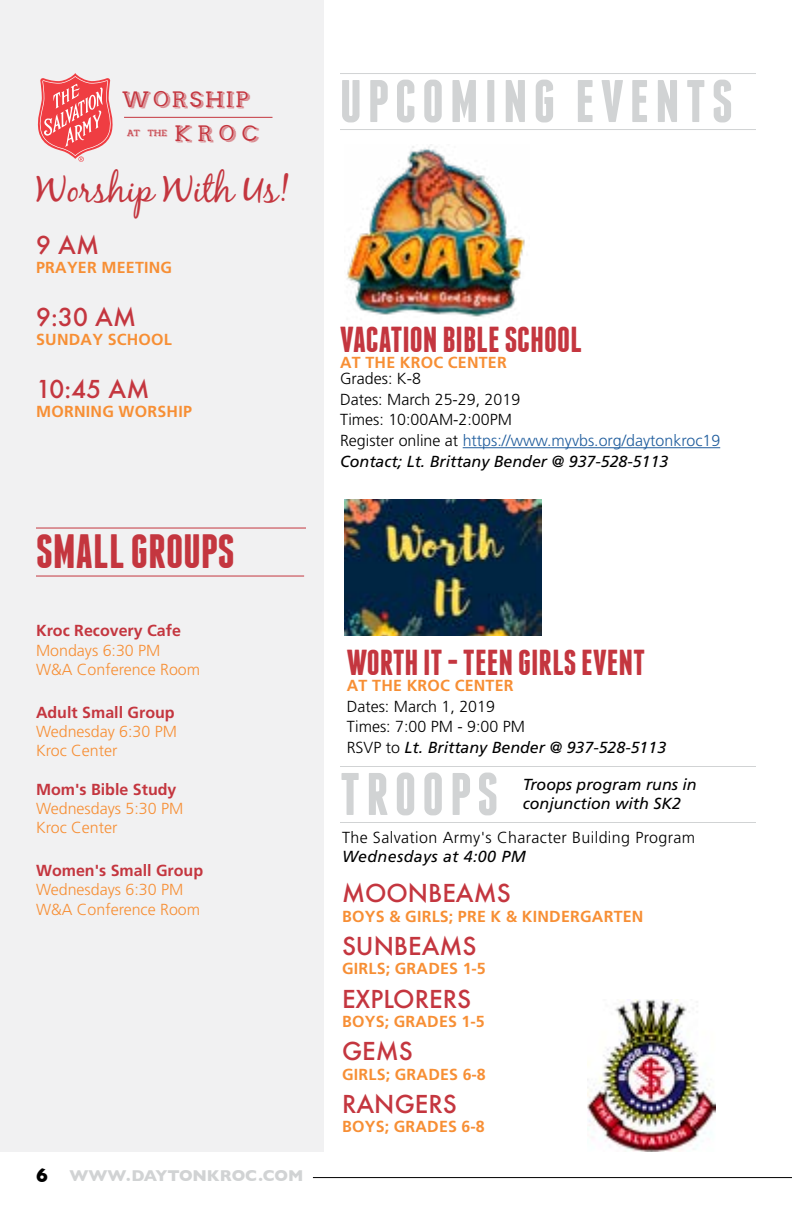
<style>
.page{position:relative;width:792px;height:1224px;background:#fff}
.page>*{position:absolute;margin:0;border:0;box-sizing:border-box;transform-origin:0 0}
.t1{font:700 60px "Franchise";letter-spacing:.1em;color:#d1d3d4}
.t2{font:700 48px "Franchise";color:#c4363f}
.t3{font:700 36px "Franchise";color:#c4363f}
.t4{font:36px "Black Jack";color:#c4363f}
.t5{font:30.2px "Airbag Free";letter-spacing:.07em;color:#c4363f}
.t6{font:500 24px "Futura";color:#c4363f}
.t7{font:300 16px/20.6px "Frutiger";color:#000}
.t8{font:700 16px "Frutiger";letter-spacing:.015em;color:#f78f35}
.t9{font:300 16px/19.2px "Frutiger";color:#f78f35}
.t10{font:700 16px "Frutiger";color:#c4363f}
.t11{font:300 16px "Frutiger";letter-spacing:.025em;color:#000}
.t12{font:italic 16px/19.2px "Frutiger";color:#000}
.t13{font:700 16px "Gill Sans";color:#d1d3d4}
.t14{font:italic 16px "Frutiger";letter-spacing:.025em;color:#000}
.t15{font:12.2px "Airbag Free";color:#c4363f}
.s1{font-size:20px;color:#000}
.s2{color:#215e9e}
.s3{font-weight:400;font-style:italic}
</style>
<div class="page">
<hr style="left:340px;top:73px;width:416px;height:1px;background:#d1d3d4">
<hr style="left:340px;top:766px;width:416px;height:1px;background:#d1d3d4">
<hr style="left:340px;top:129px;width:416px;height:1px;background:#d1d3d4">
<hr style="left:340px;top:822px;width:416px;height:1px;background:#d1d3d4">
<hr style="left:313px;top:1177px;width:479px;height:1px;background:#000">
<div style="left:0;top:0;width:324px;height:1152px;background:#f1f1f2"></div>
<hr style="left:463px;top:447px;width:257px;height:1px;background:#215e9e">
<svg style="left:37px;top:73px;width:76px;height:88px"></svg>
<hr style="left:124px;top:117px;width:149px;height:1px;background:#c4363f">
<hr style="left:36px;top:528px;width:270px;height:1px;background:#c4363f">
<hr style="left:36px;top:576px;width:268px;height:1px;background:#c4363f">
<img style="left:588px;top:1000px;width:128px;height:152px">
<img style="left:347px;top:144px;width:178px;height:173px">
<img style="left:345px;top:500px;width:196px;height:135px">
<h3 class="t5" style="left:123px;top:88px;width:129px">WORSHIP</h3>
<p class="t15" style="left:127px;top:128px;width:41px">AT THE</p>
<h3 class="t5" style="left:176px;top:121px;width:85px">KROC</h3>
<h3 class="t4" style="left:36px;top:168px;width:255px">Worship With Us!</h3>
<h3 class="t6" style="left:36px;top:228px;width:65px">9 AM</h3>
<p class="t8" style="left:36px;top:258px;width:138px">PRAYER MEETING</p>
<h3 class="t6" style="left:36px;top:300px;width:102px">9:30 AM</h3>
<p class="t8" style="left:36px;top:330px;width:137px">SUNDAY SCHOOL</p>
<h3 class="t6" style="left:36px;top:372px;width:115px">10:45 AM</h3>
<p class="t8" style="left:36px;top:402px;width:157px">MORNING WORSHIP</p>
<h2 class="t2" style="left:36px;top:528px;width:200px">SMALL GROUPS</h2>
<p class="t10" style="left:36px;top:622px;width:146px">Kroc Recovery Cafe</p>
<p class="t9" style="left:36px;top:641px;width:166px">Mondays 6:30 PM<br>W&amp;A Conference Room</p>
<p class="t10" style="left:36px;top:703px;width:140px">Adult Small Group</p>
<p class="t9" style="left:36px;top:722px;width:143px">Wednesday 6:30 PM<br>Kroc Center</p>
<p class="t10" style="left:36px;top:780px;width:142px">Mom's Bible Study</p>
<p class="t9" style="left:36px;top:799px;width:149px">Wednesdays 5:30 PM<br>Kroc Center</p>
<p class="t10" style="left:36px;top:861px;width:169px">Women's Small Group</p>
<p class="t9" style="left:36px;top:880px;width:166px">Wednesdays 6:30 PM<br>W&amp;A Conference Room</p>
<p class="t13" style="left:36px;top:1163px;width:269px"><span class="s1">6</span> WWW.DAYTONKROC.COM</p>
<h1 class="t1" style="left:340px;top:73px;width:394px">UPCOMING EVENTS</h1>
<h3 class="t3" style="left:340px;top:323px;width:243px">VACATION BIBLE SCHOOL</h3>
<p class="t8" style="left:340px;top:353px;width:168px">AT THE KROC CENTER</p>
<p class="t7" style="left:340px;top:368px;width:382px">Grades: K-8<br>Dates: March 25-29, 2019<br>Times: 10:00AM-2:00PM<br>Register online at <span class="s2">https://www.myvbs.org/daytonkroc19<br></span><span class="s3">Contact; Lt. Brittany Bender @ 937-528-5113</span></p>
<h3 class="t3" style="left:347px;top:646px;width:300px">WORTH IT - TEEN GIRLS EVENT</h3>
<p class="t8" style="left:347px;top:676px;width:168px">AT THE KROC CENTER</p>
<p class="t7" style="left:347px;top:696px;width:321px">Dates: March 1, 2019<br>Times: 7:00 PM - 9:00 PM<br>RSVP to <span class="s3">Lt. Brittany Bender @ 937-528-5113</span></p>
<h1 class="t1" style="left:340px;top:766px;width:160px">TROOPS</h1>
<p class="t12" style="left:523px;top:774px;width:175px">Troops program runs in conjunction with SK2</p>
<p class="t11" style="left:342px;top:828px;width:355px">The Salvation Army's Character Building Program</p>
<p class="t14" style="left:342px;top:847px;width:185px">Wednesdays at 4:00 PM</p>
<h3 class="t6" style="left:342px;top:877px;width:170px">MOONBEAMS</h3>
<p class="t8" style="left:342px;top:907px;width:303px">BOYS &amp; GIRLS; PRE K &amp; KINDERGARTEN</p>
<h3 class="t6" style="left:342px;top:930px;width:136px">SUNBEAMS</h3>
<p class="t8" style="left:342px;top:959px;width:145px">GIRLS; GRADES 1-5</p>
<h3 class="t6" style="left:342px;top:982px;width:131px">EXPLORERS</h3>
<p class="t8" style="left:342px;top:1012px;width:144px">BOYS; GRADES 1-5</p>
<h3 class="t6" style="left:342px;top:1035px;width:72px">GEMS</h3>
<p class="t8" style="left:342px;top:1065px;width:145px">GIRLS; GRADES 6-8</p>
<h3 class="t6" style="left:342px;top:1088px;width:116px">RANGERS</h3>
<p class="t8" style="left:342px;top:1117px;width:144px">BOYS; GRADES 6-8</p>
</div>
